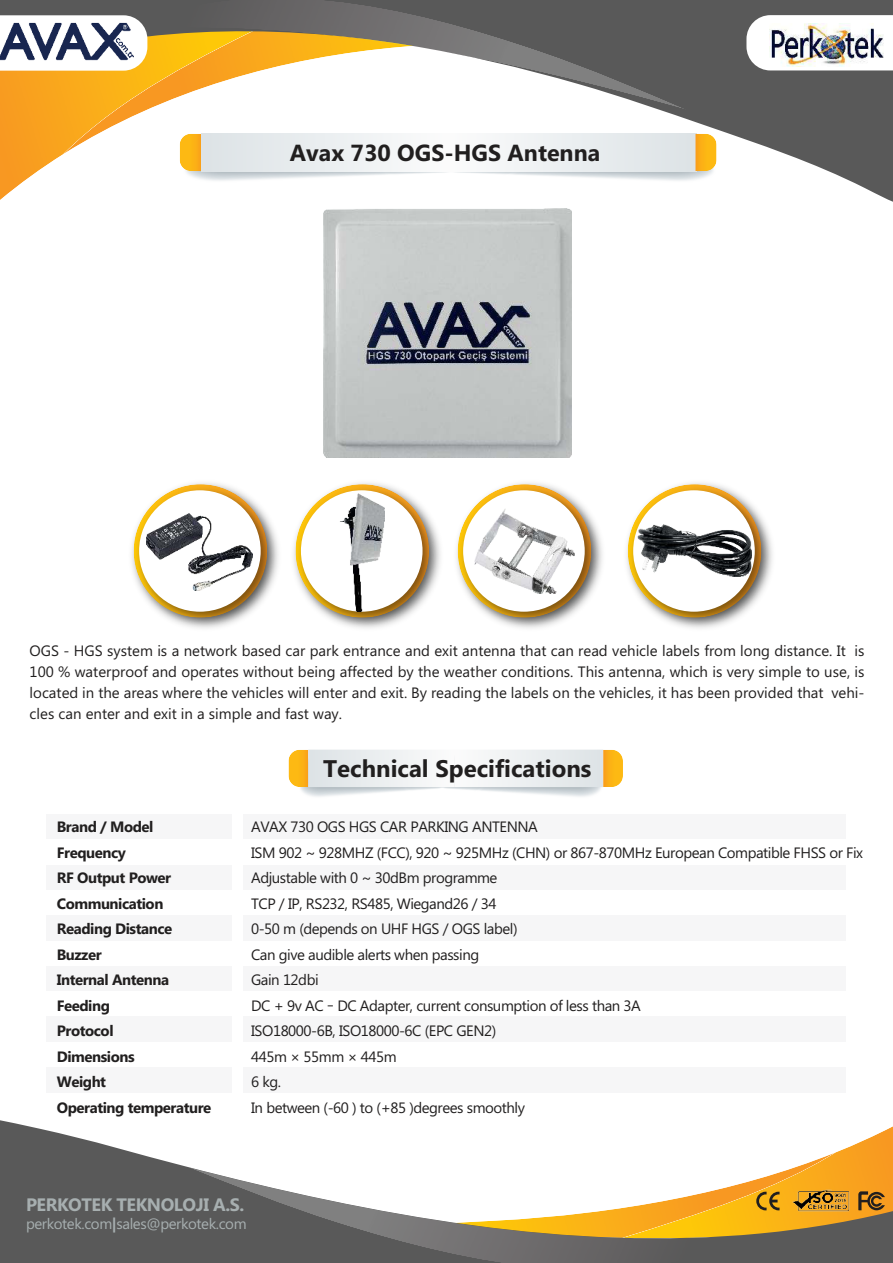
<style>
.page{position:relative;width:893px;height:1263px;background:#fff}
.page>*{position:absolute;margin:0;border:0;box-sizing:border-box;transform-origin:0 0}
.t1{font:700 24px "Microsoft Phags Pa";color:#211f1f}
.t2{font:700 23.25px "Microsoft Phags Pa";color:#211f1f}
.t3{font:700 18px "Microsoft Phags Pa";letter-spacing:-.025em;color:#a7afb0}
.t4{font:15px/25.5px "Microsoft Phags Pa";letter-spacing:-.03em;color:#211f1f}
.t5{font:700 15px/25.5px "Microsoft Phags Pa";letter-spacing:-.03em;color:#211f1f}
.t6{font:15px "Microsoft Phags Pa";letter-spacing:-.025em;color:#a7afb0}
.s1{font-weight:700}
</style>
<div class="page">
<div style="left:243px;top:814px;width:602px;height:25px;background:#f6f6f7"></div>
<div style="left:243px;top:865px;width:602px;height:25px;background:#f6f6f7"></div>
<div style="left:243px;top:915px;width:602px;height:26px;background:#f6f6f7"></div>
<div style="left:243px;top:966px;width:602px;height:25px;background:#f6f6f7"></div>
<div style="left:243px;top:1017px;width:602px;height:25px;background:#f6f6f7"></div>
<div style="left:243px;top:1067px;width:602px;height:26px;background:#f6f6f7"></div>
<div style="left:46px;top:814px;width:186px;height:25px;background:#f6f6f7"></div>
<div style="left:46px;top:865px;width:186px;height:25px;background:#f6f6f7"></div>
<div style="left:46px;top:915px;width:186px;height:26px;background:#f6f6f7"></div>
<div style="left:46px;top:966px;width:186px;height:25px;background:#f6f6f7"></div>
<div style="left:46px;top:1017px;width:186px;height:25px;background:#f6f6f7"></div>
<div style="left:46px;top:1067px;width:186px;height:26px;background:#f6f6f7"></div>
<svg style="left:0;top:1120px;width:893px;height:143px"></svg>
<img style="left:370px;top:1233px;width:130px;height:30px">
<svg style="left:756px;top:1192px;width:23px;height:18px"></svg>
<svg style="left:858px;top:1191px;width:27px;height:19px"></svg>
<img style="left:791px;top:1189px;width:58px;height:23px">
<svg style="left:0;top:0;width:893px;height:202px"></svg>
<img style="left:579px;top:81px;width:111px;height:30px">
<svg style="left:746px;top:15px;width:147px;height:55px"></svg>
<img style="left:769px;top:23px;width:114px;height:44px">
<svg style="left:0;top:15px;width:147px;height:56px"></svg>
<svg style="left:183px;top:171px;width:533px;height:12px"></svg>
<img style="left:180px;top:134px;width:537px;height:37px">
<svg style="left:300px;top:787px;width:302px;height:10px"></svg>
<img style="left:288px;top:750px;width:335px;height:37px">
<img style="left:0;top:22px;width:134px;height:42px">
<img style="left:323px;top:208px;width:248px;height:249px">
<img style="left:293px;top:483px;width:147px;height:145px">
<div style="left:301px;top:490px;width:122px;height:122px;background:#fff;border-radius:50%"></div>
<img style="left:456px;top:483px;width:146px;height:145px">
<div style="left:463px;top:490px;width:122px;height:122px;background:#fff;border-radius:50%"></div>
<img style="left:626px;top:483px;width:146px;height:145px">
<div style="left:633px;top:490px;width:122px;height:122px;background:#fff;border-radius:50%"></div>
<img style="left:131px;top:483px;width:147px;height:145px">
<div style="left:139px;top:490px;width:122px;height:122px;background:#fff;border-radius:50%"></div>
<img style="left:339px;top:493px;width:45px;height:118px">
<img style="left:475px;top:508px;width:99px;height:86px">
<img style="left:147px;top:514px;width:106px;height:77px">
<img style="left:638px;top:524px;width:113px;height:52px">
<h2 class="t2" style="left:290px;top:142px;width:312px">Avax 730 OGS-HGS Antenna</h2>
<p class="t4" style="left:30px;top:641px;width:836px;line-height:21px;text-align:justify">OGS - HGS system is a network based car park entrance and exit antenna that can read vehicle labels from long distance. It is 100 % waterproof and operates without being affected by the weather conditions. This antenna, which is very simple to use, is located in the areas where the vehicles will enter and exit. By reading the labels on the vehicles, it has been provided that vehi&shy;cles can enter and exit in a simple and fast way.</p>
<h1 class="t1" style="left:323px;top:758px;width:270px">Technical Specifications</h1>
<p class="t5" style="left:57px;top:815px;width:156px">Brand / Model<br>Frequency<br>RF Output Power<br>Communication<br>Reading Distance<br>Buzzer<br>Internal Antenna<br>Feeding<br>Protocol<br>Dimensions<br>Weight<br>Operating temperature</p>
<p class="t4" style="left:251px;top:815px;width:613px">AVAX 730 OGS HGS CAR PARKING ANTENNA<br>ISM 902 ~ 928MHZ (FCC), 920 ~ 925MHz (CHN) or 867-870MHz European Compatible FHSS or Fix Adjustable with 0 ~ 30dBm programme<br>TCP / IP, RS232, RS485, Wiegand26 / 34<br>0-50 m (depends on UHF HGS / OGS label)<br>Can give audible alerts when passing<br>Gain 12dbi<br>DC + 9v AC – DC Adapter, current consumption of less than 3A<br>ISO18000-6B, ISO18000-6C (EPC GEN2)<br>445m × 55mm × 445m<br>6 kg.<br>In between (-60 ) to (+85 )degrees smoothly</p>
<p class="t3" style="left:26px;top:1197px;width:220px">PERKOTEK TEKNOLOJI A.S.</p>
<p class="t6" style="left:26px;top:1217px;width:222px">perkotek.com<span class="s1">|</span>sales@perkotek.com</p>
</div>
